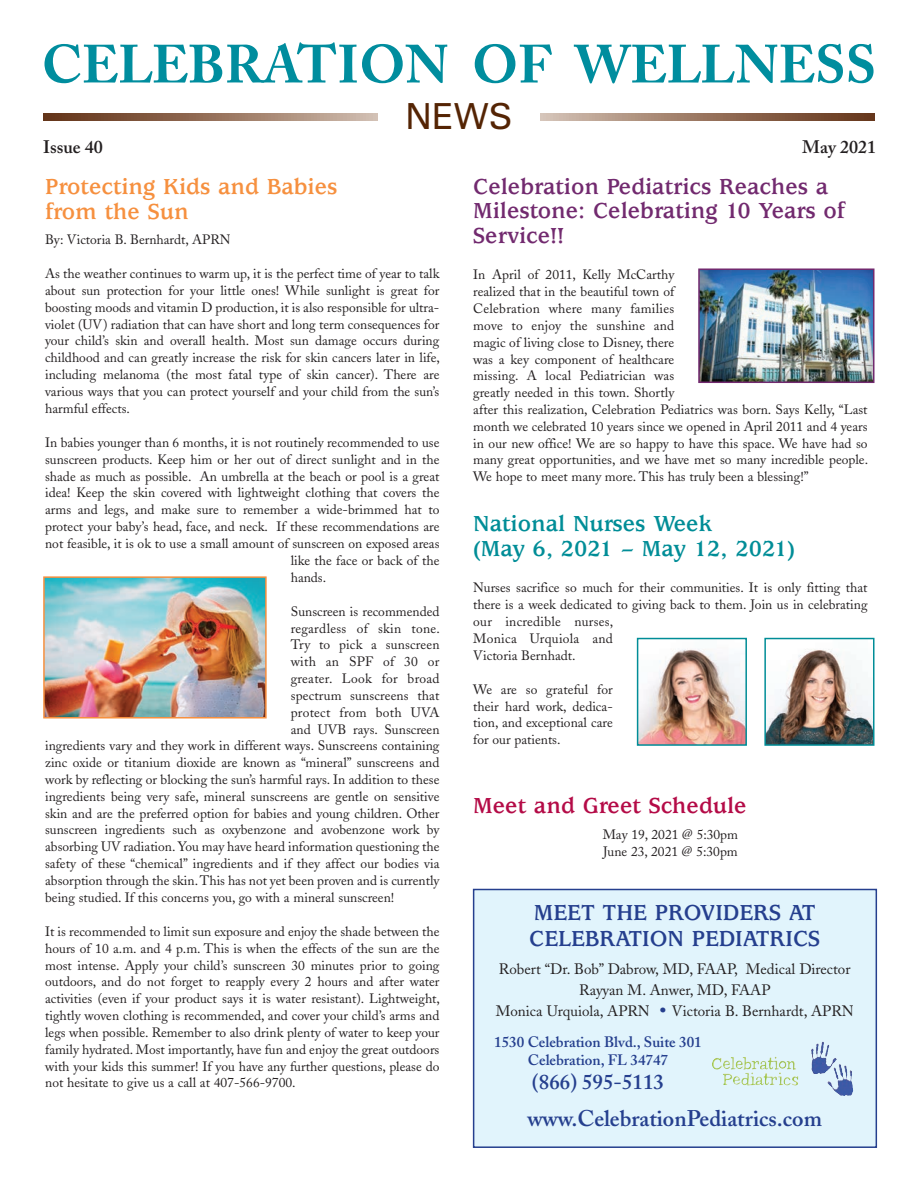
<style>
.page{position:relative;width:918px;height:1188px;background:#fff}
.page>*{position:absolute;margin:0;border:0;box-sizing:border-box;transform-origin:0 0}
.t1{font:700 53.25px "Adobe Caslon";color:#008d9e}
.t2{font:36px "Zurich BT";color:#542404}
.t3{font:600 36px "Adobe Caslon";color:#253f8e}
.t4{font:700 24px/24.8px "Usherwood";color:#722a6f}
.t5{font:700 24px "Usherwood";color:#008d97}
.t6{font:700 24px "Usherwood";color:#253f8e}
.t7{font:700 24px "Usherwood";color:#f6903f}
.t8{font:700 24px "Usherwood";color:#b40b47}
.t9{font:600 22.5px "Adobe Caslon";color:#253f8e}
.t10{font:600 21px "Adobe Caslon";color:#253f8e}
.t11{font:600 18px "Adobe Caslon";color:#231f20}
.t12{font:15px "Adobe Caslon";color:#231f20}
.t13{font:600 15px "Adobe Caslon";color:#253f8e}
.t14{font:13.5px/16.8px "Adobe Caslon";color:#231f20;text-align:justify}
.t15{font:13.5px "Adobe Caslon";letter-spacing:.02em;color:#231f20}
</style>
<div class="page">
<svg style="left:43px;top:114px;width:832px;height:6px;background:#987560"></svg>
<div style="left:378px;top:103px;width:162px;height:71px;background:#fff"></div>
<div style="left:474px;top:890px;width:402px;height:256px;background:#e1f4fc"></div>
<div style="left:473px;top:889px;width:404px;height:259px;border:2px solid #253f8e"></div>
<img style="left:820px;top:1058px;width:17px;height:9px">
<img style="left:46px;top:579px;width:218px;height:136px">
<div style="left:43px;top:576px;width:224px;height:142px;border:2px solid #f6903f"></div>
<img style="left:701px;top:271px;width:170px;height:109px">
<div style="left:698px;top:268px;width:176px;height:115px;border:2px solid #722a6f"></div>
<img style="left:640px;top:649px;width:104px;height:94px">
<div style="left:637px;top:638px;width:110px;height:108px;border:2px solid #008d97"></div>
<img style="left:767px;top:649px;width:104px;height:94px">
<div style="left:764px;top:638px;width:110px;height:108px;border:2px solid #008d97"></div>
<p class="t1" style="left:42px;top:43px;width:836px">CELEBRATION OF WELLNESS</p>
<p class="t2" style="left:406px;top:102px;width:108px">NEWS</p>
<p class="t11" style="left:43px;top:139px;width:61px">Issue 40</p>
<p class="t11" style="left:802px;top:139px;width:75px">May 2021</p>
<p class="t7" style="left:45px;top:177px;width:294px">Protecting Kids and Babies</p>
<p class="t7" style="left:45px;top:202px;width:145px">from the Sun</p>
<p class="t14" style="left:45px;top:233px;width:187px">By: Victoria B. Bernhardt, APRN</p>
<p class="t14" style="left:45px;top:267px;width:396px">As the weather continues to warm up, it is the perfect time of year to talk about sun protection for your little ones! While sunlight is great for boosting moods and vitamin D production, it is also responsible for ultra&shy;violet (UV) radiation that can have short and long term consequences for your child’s skin and overall health. Most sun damage occurs during childhood and can greatly increase the risk for skin cancers later in life, including melanoma (the most fatal type of skin cancer). There are various ways that you can protect yourself and your child from the sun’s harmful effects.</p>
<p class="t14" style="left:45px;top:436px;width:396px">In babies younger than 6 months, it is not routinely recommended to use</p>
<p class="t14" style="left:45px;top:452px;width:396px">sunscreen products. Keep him or her out of direct sunlight and in the</p>
<p class="t14" style="left:45px;top:469px;width:396px">shade as much as possible. An umbrella at the beach or pool is a great</p>
<p class="t14" style="left:45px;top:486px;width:396px">idea! Keep the skin covered with lightweight clothing that covers the</p>
<p class="t14" style="left:45px;top:503px;width:396px">arms and legs, and make sure to remember a wide-brimmed hat to</p>
<p class="t14" style="left:45px;top:520px;width:396px">protect your baby’s head, face, and neck. If these recommendations are</p>
<p class="t14" style="left:45px;top:537px;width:396px">not feasible, it is ok to use a small amount of sunscreen on exposed areas</p>
<p class="t14" style="left:291px;top:553px;width:150px">like the face or back of the</p>
<p class="t14" style="left:291px;top:570px;width:37px">hands.</p>
<p class="t14" style="left:291px;top:604px;width:150px">Sunscreen is recommended</p>
<p class="t15" style="left:291px;top:623px;width:151px">regardless of skin tone.</p>
<p class="t14" style="left:291px;top:638px;width:150px">Try to pick a sunscreen</p>
<p class="t15" style="left:291px;top:656px;width:150px">with an SPF of 30 or</p>
<p class="t15" style="left:291px;top:673px;width:150px">greater. Look for broad</p>
<p class="t14" style="left:291px;top:689px;width:150px">spectrum sunscreens that</p>
<p class="t15" style="left:291px;top:707px;width:150px">protect from both UVA</p>
<p class="t14" style="left:291px;top:722px;width:150px">and UVB rays. Sunscreen</p>
<p class="t14" style="left:45px;top:739px;width:396px">ingredients vary and they work in different ways. Sunscreens containing</p>
<p class="t14" style="left:45px;top:756px;width:396px">zinc oxide or titanium dioxide are known as “mineral” sunscreens and</p>
<p class="t14" style="left:45px;top:773px;width:396px">work by reflecting or blocking the sun’s harmful rays. In addition to these</p>
<p class="t14" style="left:45px;top:789px;width:396px">ingredients being very safe, mineral sunscreens are gentle on sensitive</p>
<p class="t14" style="left:45px;top:806px;width:396px">skin and are the preferred option for babies and young children. Other</p>
<p class="t14" style="left:45px;top:823px;width:396px">sunscreen ingredients such as oxybenzone and avobenzone work by</p>
<p class="t14" style="left:45px;top:840px;width:396px">absorbing UV radiation. You may have heard information questioning the</p>
<p class="t14" style="left:45px;top:857px;width:396px">safety of these “chemical” ingredients and if they affect our bodies via</p>
<p class="t14" style="left:45px;top:874px;width:396px">absorption through the skin. This has not yet been proven and is currently</p>
<p class="t14" style="left:45px;top:890px;width:351px">being studied. If this concerns you, go with a mineral sunscreen!</p>
<p class="t14" style="left:45px;top:925px;width:396px">It is recommended to limit sun exposure and enjoy the shade between the hours of 10 a.m. and 4 p.m. This is when the effects of the sun are the most intense. Apply your child’s sunscreen 30 minutes prior to going outdoors, and do not forget to reapply every 2 hours and after water activities (even if your product says it is water resistant). Lightweight, tightly woven clothing is recommended, and cover your child’s arms and legs when possible. Remember to also drink plenty of water to keep your family hydrated. Most importantly, have fun and enjoy the great outdoors with your kids this summer! If you have any further questions, please do not hesitate to give us a call at 407-566-9700.</p>
<p class="t4" style="left:473px;top:176px;width:373px">Celebration Pediatrics Reaches a<br>Milestone: Celebrating 10 Years of<br>Service!!</p>
<p class="t14" style="left:473px;top:268px;width:396px;text-align:left">In April of 2011, Kelly McCarthy<br>realized that in the beautiful town of<br>Celebration where many families<br>move to enjoy the sunshine and<br>magic of living close to Disney, there<br>was a key component of healthcare<br>missing. A local Pediatrician was<br>greatly needed in this town. Shortly<br>after this realization, Celebration Pediatrics was born. Says Kelly, “Last month we celebrated 10 years since we opened in April 2011 and 4 years in our new office! We are so happy to have this space. We have had so many great opportunities, and we have met so many incredible people.<br>We hope to meet many more. This has truly been a blessing!”</p>
<p class="t5" style="left:473px;top:514px;width:240px">National Nurses Week</p>
<p class="t5" style="left:473px;top:540px;width:323px">(May 6, 2021 – May 12, 2021)</p>
<p class="t14" style="left:473px;top:581px;width:396px;text-align:left">Nurses sacrifice so much for their communities. It is only fitting that there is a week dedicated to giving back to them. Join us in celebrating our incredible nurses,<br>Monica Urquiola and<br>Victoria Bernhadt.</p>
<p class="t14" style="left:473px;top:682px;width:141px">We are so grateful for their hard work, dedica&shy;tion, and exceptional care for our patients.</p>
<p class="t8" style="left:473px;top:797px;width:275px">Meet and Greet Schedule</p>
<p class="t14" style="left:603px;top:828px;width:137px">May 19, 2021 @ 5:30pm</p>
<p class="t14" style="left:603px;top:844px;width:136px">June 23, 2021 @ 5:30pm</p>
<p class="t6" style="left:534px;top:904px;width:283px">MEET THE PROVIDERS AT</p>
<p class="t6" style="left:529px;top:929px;width:292px">CELEBRATION PEDIATRICS</p>
<p class="t12" style="left:499px;top:963px;width:353px">Robert “Dr. Bob” Dabrow, MD, FAAP, Medical Director</p>
<p class="t12" style="left:579px;top:984px;width:193px">Rayyan M. Anwer, MD, FAAP</p>
<p class="t12" style="left:496px;top:1005px;width:156px">Monica Urquiola, APRN</p>
<p class="t3" style="left:658px;top:986px;width:11px">.</p>
<p class="t12" style="left:672px;top:1005px;width:183px">Victoria B. Bernhardt, APRN</p>
<p class="t13" style="left:494px;top:1036px;width:209px">1530 Celebration Blvd., Suite 301</p>
<p class="t13" style="left:528px;top:1054px;width:142px">Celebration, FL 34747</p>
<p class="t10" style="left:532px;top:1073px;width:134px">(866) 595-5113</p>
<p class="t9" style="left:527px;top:1109px;width:296px">www.CelebrationPediatrics.com</p>
</div>
